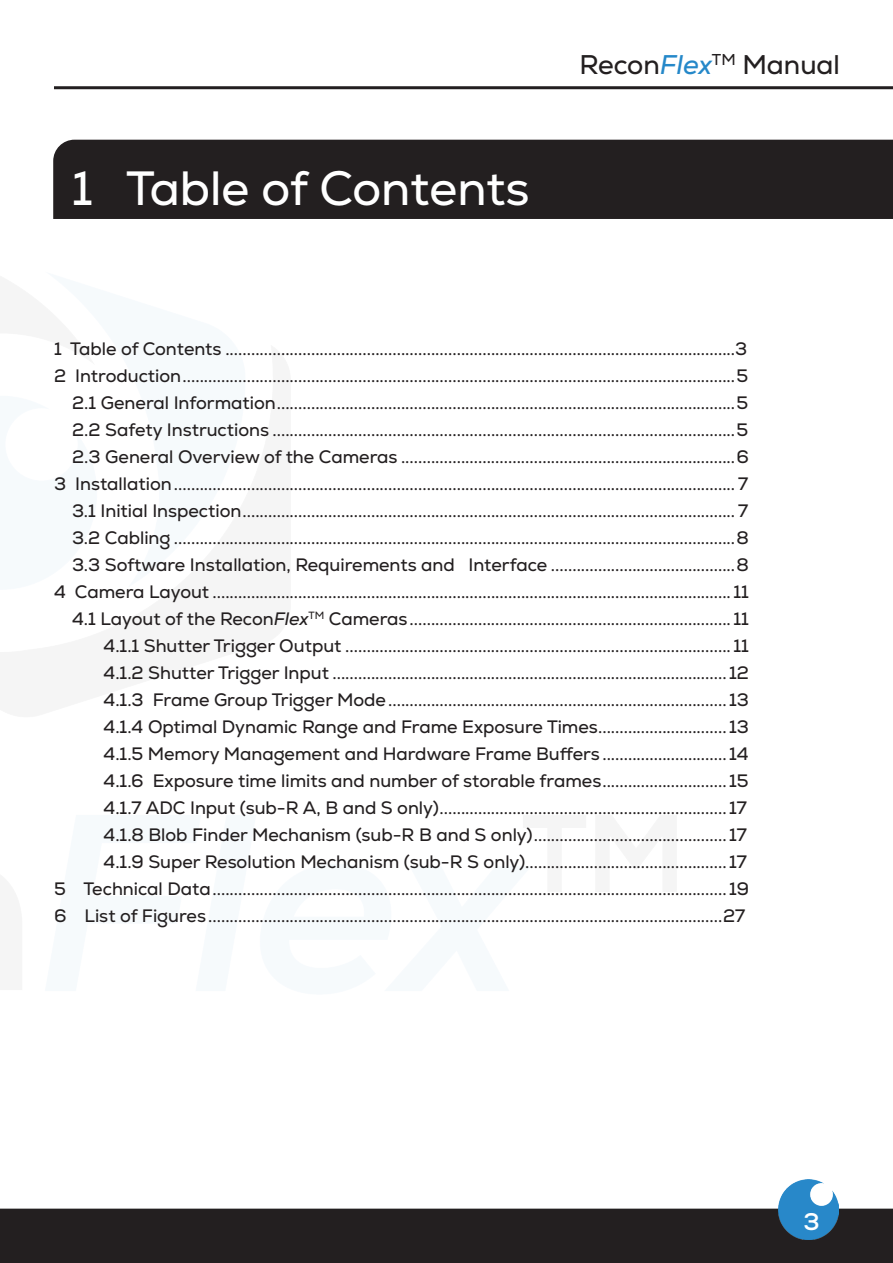
<style>
.page{position:relative;width:893px;height:1263px;background:#fff}
.page>*{position:absolute;margin:0;border:0;box-sizing:border-box;transform-origin:0 0}
.t1{font:48px "Nexa";color:#fff}
.t2{font:27px "Nexa";color:#231f20}
.t3{font:700 24px "Nexa";color:#fff}
.t4{font:18px/27px "Nexa";color:#231f20;text-align:right}
.s1{font-style:italic;color:#2588c9}
.s2{font-style:italic}
</style>
<div class="page">
<div style="left:0;top:1208px;width:893px;height:55px;background:#231f20"></div>
<hr style="left:54px;top:86px;width:839px;height:3px;background:#231f20">
<img style="left:779px;top:1179px;width:60px;height:61px">
<div style="left:53px;top:140px;width:840px;height:79px;background:#231f20"></div>
<h1 class="t1" style="left:72px;top:158px;width:459px">1 Table of Contents</h1>
<h2 class="t2" style="left:579px;top:48px;width:262px">Recon<span class="s1">Flex</span><sup>TM</sup> Manual</h2>
<p class="t4" style="left:54px;top:336px;width:697px">1 Table of Contents .......................................................................................................................3<br>2 Introduction.................................................................................................................................5<br>2.1 General Information...........................................................................................................5<br>2.2 Safety Instructions ............................................................................................................5<br>2.3 General Overview of the Cameras ..............................................................................6<br>3 Installation................................................................................................................................... 7<br>3.1 Initial Inspection................................................................................................................... 7<br>3.2 Cabling ...................................................................................................................................8<br>3.3 Software Installation, Requirements and Interface ...........................................8<br>4 Camera Layout ......................................................................................................................... 11<br>4.1 Layout of the Recon<span class="s2">Flex</span><sup>TM</sup> Cameras........................................................................... 11<br>4.1.1 Shutter Trigger Output .......................................................................................... 11<br>4.1.2 Shutter Trigger Input ............................................................................................ 12<br>4.1.3 Frame Group Trigger Mode............................................................................... 13<br>4.1.4 Optimal Dynamic Range and Frame Exposure Times.............................. 13<br>4.1.5 Memory Management and Hardware Frame Buffers ............................. 14<br>4.1.6 Exposure time limits and number of storable frames............................. 15<br>4.1.7 ADC Input (sub-R A, B and S only)................................................................... 17<br>4.1.8 Blob Finder Mechanism (sub-R B and S only)............................................. 17<br>4.1.9 Super Resolution Mechanism (sub-R S only)............................................... 17<br>5 Technical Data........................................................................................................................ 19<br>6 List of Figures........................................................................................................................27</p>
<h3 class="t3" style="left:803px;top:1207px;width:18px">3</h3>
</div>
